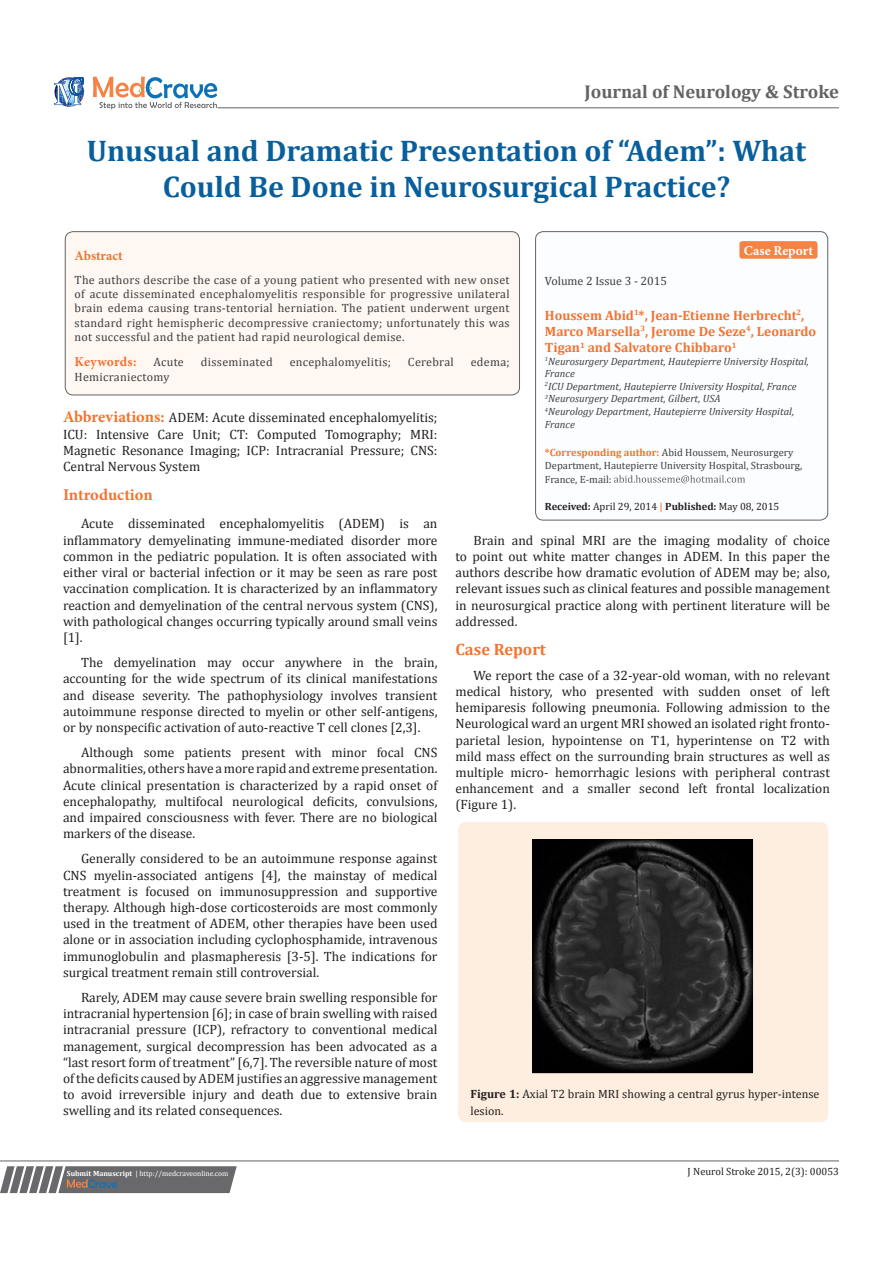
<style>
.page{position:relative;width:893px;height:1263px;background:#fff}
.page>*{position:absolute;margin:0;border:0;box-sizing:border-box;transform-origin:0 0}
.t1{font:700 30px/36px "Cambria";color:#085f9c;text-align:center}
.t2{font:700 18.6px "Cambria";color:#636366}
.t3{font:700 16.5px "Minion Pro";letter-spacing:-.005em;color:#f37331}
.t4{font:700 16.5px "Cambria";color:#f37331}
.t5{font:13.5px/16.2px "Cambria";color:#231f20;text-align:justify}
.t6{font:700 13.5px/16.2px "Cambria";color:#f37331}
.t7{font:700 13.5px "Minion Pro";letter-spacing:.005em;color:#f37331}
.t8{font:700 13.5px "Minion Pro";letter-spacing:.005em;color:#fff}
.t9{font:12px/14.4px "Cambria";letter-spacing:.025em;color:#3e3e3f;text-align:justify}
.t10{font:12px/16.2px "Cambria";color:#231f20}
.t11{font:12px "Cambria";color:#3e3e3f}
.t12{font:italic 10.5px/12.6px "Cambria";color:#3e3e3f}
.t13{font:10.5px/13.5px "Cambria";color:#3e3e3f}
.t14{font:10.5px "Cambria";color:#231f20}
.t15{font:7.5px "Cambria";color:#fff}
.s1{font-family:"Minion Pro";font-weight:700;font-size:16.5px;color:#f37331}
.s2{font-weight:700;color:#f37331}
.s3{font-weight:700}
.s4{font-weight:700;color:#f58345}
</style>
<div class="page">
<div style="left:458px;top:822px;width:370px;height:300px;background:#feeee0;border-radius:7px"></div>
<svg style="left:54px;top:77px;width:30px;height:30px"></svg>
<svg style="left:93px;top:77px;width:124px;height:32px"></svg>
<div style="left:536px;top:232px;width:292px;height:288px;background:#fbfdfe;border-radius:8px"></div>
<svg style="left:614px;top:475px;width:131px;height:8px"></svg>
<div style="left:535px;top:231px;width:293px;height:289px;border:1px solid #626465;border-radius:8px"></div>
<div style="left:65px;top:232px;width:454px;height:163px;background:#fef7f2;border-radius:8px"></div>
<div style="left:65px;top:231px;width:455px;height:164px;border:1px solid #626465;border-radius:8px"></div>
<svg style="left:0;top:1166px;width:237px;height:27px;background:#78787a"></svg>
<hr style="left:0;top:1161px;width:839px;height:1px;background:#626465">
<hr style="left:218px;top:108px;width:621px;height:1px;background:#626465">
<div style="left:739px;top:241px;width:78px;height:18px;background:#f58345;border-radius:3px"></div>
<img style="left:533px;top:839px;width:220px;height:234px">
<p class="t2" style="left:584px;top:79px;width:256px">Journal of Neurology &amp; Stroke</p>
<p class="t1" style="left:87px;top:132px;width:721px">Unusual and Dramatic Presentation of “Adem”: What<br>Could Be Done in Neurosurgical Practice?</p>
<p class="t7" style="left:75px;top:246px;width:50px">Abstract</p>
<p class="t9" style="left:75px;top:272px;width:437px">The authors describe the case of a young patient who presented with new onset of acute disseminated encephalomyelitis responsible for progressive unilateral brain edema causing trans-tentorial herniation. The patient underwent urgent standard right hemispheric decompressive craniectomy; unfortunately this was not successful and the patient had rapid neurological demise.</p>
<p class="t7" style="left:75px;top:353px;width:63px">Keywords:</p>
<p class="t9" style="left:154px;top:355px;width:32px">Acute</p>
<p class="t9" style="left:201px;top:355px;width:73px">disseminated</p>
<p class="t9" style="left:290px;top:355px;width:103px">encephalomyelitis;</p>
<p class="t9" style="left:408px;top:355px;width:47px">Cerebral</p>
<p class="t9" style="left:471px;top:355px;width:40px">edema;</p>
<p class="t9" style="left:75px;top:369px;width:96px">Hemicraniectomy</p>
<p class="t5" style="left:63px;top:410px;width:376px"><span class="s1">Abbreviations:</span> ADEM: Acute disseminated encephalomyelitis; ICU: Intensive Care Unit; CT: Computed Tomography; MRI:<br>Magnetic Resonance Imaging; ICP: Intracranial Pressure; CNS:<br>Central Nervous System</p>
<p class="t3" style="left:63px;top:483px;width:91px">Introduction</p>
<p class="t5" style="left:81px;top:515px;width:358px">Acute disseminated encephalomyelitis (ADEM) is an</p>
<p class="t8" style="left:744px;top:241px;width:71px">Case Report</p>
<p class="t11" style="left:545px;top:273px;width:124px">Volume 2 Issue 3 - 2015</p>
<p class="t6" style="left:545px;top:306px;width:273px">Houssem Abid<sup>1</sup>*, Jean-Etienne Herbrecht<sup>2</sup>,<br>Marco Marsella<sup>3</sup>, Jerome De Seze<sup>4</sup>, Leonardo<br>Tigan<sup>1</sup> and Salvatore Chibbaro<sup>1</sup></p>
<p class="t12" style="left:545px;top:354px;width:266px"><sup>1</sup>Neurosurgery Department, Hautepierre University Hospital,<br>France</p>
<p class="t12" style="left:545px;top:379px;width:253px"><sup>2</sup>ICU Department, Hautepierre University Hospital, France</p>
<p class="t12" style="left:545px;top:392px;width:177px"><sup>3</sup>Neurosurgery Department, Gilbert, USA</p>
<p class="t12" style="left:545px;top:405px;width:251px"><sup>4</sup>Neurology Department, Hautepierre University Hospital,<br>France</p>
<p class="t13" style="left:545px;top:445px;width:259px"><span class="s2">*Corresponding author:</span> Abid Houssem, Neurosurgery<br>Department, Hautepierre University Hospital, Strasbourg,<br>France, E-mail:</p>
<p class="t14" style="left:545px;top:500px;width:236px"><span class="s3">Received:</span> April 29, 2014 <span class="s4">|</span> <span class="s3">Published:</span> May 08, 2015</p>
<p class="t5" style="left:63px;top:532px;width:376px">inflammatory demyelinating immune-mediated disorder more common in the pediatric population. It is often associated with either viral or bacterial infection or it may be seen as rare post vaccination complication. It is characterized by an inflammatory reaction and demyelination of the central nervous system (CNS), with pathological changes occurring typically around small veins [1].</p>
<p class="t5" style="left:63px;top:654px;width:376px;text-indent:18px">The demyelination may occur anywhere in the brain, accounting for the wide spectrum of its clinical manifestations and disease severity. The pathophysiology involves transient autoimmune response directed to myelin or other self-antigens, or by nonspecific activation of auto-reactive T cell clones [2,3].</p>
<p class="t5" style="left:63px;top:744px;width:376px;text-indent:18px">Although some patients present with minor focal CNS abnormalities, others have a more rapid and extreme presentation.<br>Acute clinical presentation is characterized by a rapid onset of encephalopathy, multifocal neurological deficits, convulsions, and impaired consciousness with fever. There are no biological markers of the disease.</p>
<p class="t5" style="left:63px;top:851px;width:376px;text-indent:18px">Generally considered to be an autoimmune response against CNS myelin-associated antigens [4], the mainstay of medical treatment is focused on immunosuppression and supportive therapy. Although high-dose corticosteroids are most commonly used in the treatment of ADEM, other therapies have been used alone or in association including cyclophosphamide, intravenous immunoglobulin and plasmapheresis [3-5]. The indications for surgical treatment remain still controversial.</p>
<p class="t5" style="left:63px;top:989px;width:376px;text-indent:18px">Rarely, ADEM may cause severe brain swelling responsible for intracranial hypertension [6]; in case of brain swelling with raised intracranial pressure (ICP), refractory to conventional medical management, surgical decompression has been advocated as a “last resort form of treatment” [6,7]. The reversible nature of most of the deficits caused by ADEM justifies an aggressive management to avoid irreversible injury and death due to extensive brain swelling and its related consequences.</p>
<p class="t5" style="left:455px;top:532px;width:376px;text-indent:18px">Brain and spinal MRI are the imaging modality of choice to point out white matter changes in ADEM. In this paper the authors describe how dramatic evolution of ADEM may be; also, relevant issues such as clinical features and possible management in neurosurgical practice along with pertinent literature will be addressed.</p>
<p class="t4" style="left:455px;top:637px;width:92px">Case Report</p>
<p class="t5" style="left:455px;top:667px;width:376px;text-indent:18px">We report the case of a 32-year-old woman, with no relevant medical history, who presented with sudden onset of left hemiparesis following pneumonia. Following admission to the Neurological ward an urgent MRI showed an isolated right fronto&shy;parietal lesion, hypointense on T1, hyperintense on T2 with mild mass effect on the surrounding brain structures as well as multiple micro- hemorrhagic lesions with peripheral contrast enhancement and a smaller second left frontal localization (Figure 1).</p>
<p class="t10" style="left:470px;top:1086px;width:350px"><span class="s3">Figure 1:</span> Axial T2 brain MRI showing a central gyrus hyper-intense lesion.</p>
<p class="t15" style="left:67px;top:1169px;width:163px"><span class="s3">Submit Manuscript</span> | http://medcraveonline.com</p>
<p class="t14" style="left:688px;top:1165px;width:153px">J Neurol Stroke 2015, 2(3): 00053</p>
</div>
